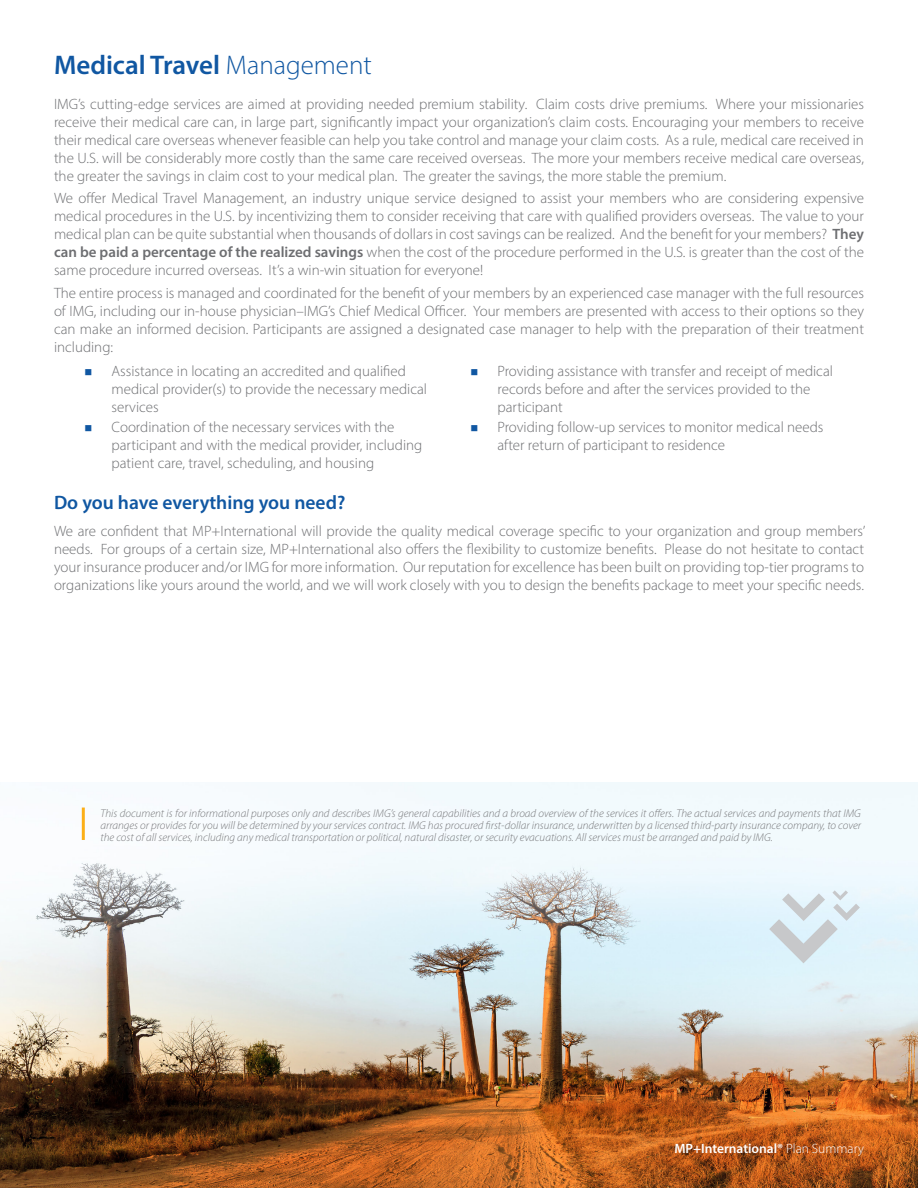
<style>
.page{position:relative;width:918px;height:1188px;background:#fff}
.page>*{position:absolute;margin:0;border:0;box-sizing:border-box;transform-origin:0 0}
.t1{font:600 27px "Myriad Pro";color:#1057a2}
.t2{font:600 19.5px "Myriad Pro";color:#1057a2}
.t3{font:300 15px/18px "Myriad Pro";color:#6d6e71;text-align:justify}
.t4{font:600 13.5px "Myriad Pro";color:#fff}
.t5{font:italic 300 11.25px/12px "Myriad Pro";color:#77787b;text-align:justify}
.s1{font-weight:300}
.s2{font-weight:600}
</style>
<div class="page">
<img style="left:0;top:782px;width:918px;height:406px">
<svg style="left:769px;top:890px;width:91px;height:73px;background:#d9e7ee"></svg>
<hr style="left:82px;top:808px;width:3px;height:32px;background:#fcaf17">
<h1 class="t1" style="left:54px;top:48px;width:319px">Medical Travel <span class="s1">Management</span></h1>
<p class="t3" style="left:54px;top:95px;width:812px">IMG’s cutting-edge services are aimed at providing needed premium stability. Claim costs drive premiums. Where your missionaries receive their medical care can, in large part, significantly impact your organization’s claim costs. Encouraging your members to receive their medical care overseas whenever feasible can help you take control and manage your claim costs. As a rule, medical care received in the U.S. will be considerably more costly than the same care received overseas. The more your members receive medical care overseas, the greater the savings in claim cost to your medical plan. The greater the savings, the more stable the premium.</p>
<p class="t3" style="left:54px;top:189px;width:812px">We offer Medical Travel Management, an industry unique service designed to assist your members who are considering expensive medical procedures in the U.S. by incentivizing them to consider receiving that care with qualified providers overseas. The value to your medical plan can be quite substantial when thousands of dollars in cost savings can be realized. And the benefit for your members? <span class="s2">They can be paid a percentage of the realized savings</span> when the cost of the procedure performed in the U.S. is greater than the cost of the same procedure incurred overseas. It’s a win-win situation for everyone!</p>
<p class="t3" style="left:54px;top:284px;width:812px">The entire process is managed and coordinated for the benefit of your members by an experienced case manager with the full resources of IMG, including our in-house physician–IMG’s Chief Medical Officer. Your members are presented with access to their options so they can make an informed decision. Participants are assigned a designated case manager to help with the preparation of their treatment including:</p>
<p class="t3" style="left:112px;top:362px;width:317px;text-align:left">Assistance in locating an accredited and qualified medical provider(s) to provide the necessary medical services</p>
<p class="t3" style="left:112px;top:418px;width:312px;text-align:left">Coordination of the necessary services with the participant and with the medical provider, including patient care, travel, scheduling, and housing</p>
<p class="t3" style="left:497px;top:362px;width:337px;text-align:left">Providing assistance with transfer and receipt of medical records before and after the services provided to the participant</p>
<p class="t3" style="left:497px;top:418px;width:328px">Providing follow-up services to monitor medical needs after return of participant to residence</p>
<h2 class="t2" style="left:54px;top:490px;width:293px">Do you have everything you need?</h2>
<p class="t3" style="left:54px;top:522px;width:813px">We are confident that MP+International will provide the quality medical coverage specific to your organization and group members’ needs. For groups of a certain size, MP+International also offers the flexibility to customize benefits. Please do not hesitate to contact your insurance producer and/or IMG for more information. Our reputation for excellence has been built on providing top-tier programs to organizations like yours around the world, and we will work closely with you to design the benefits package to meet your specific needs.</p>
<p class="t5" style="left:101px;top:807px;width:762px">This document is for informational purposes only and describes IMG’s general capabilities and a broad overview of the services it offers. The actual services and payments that IMG arranges or provides for you will be determined by your services contract. IMG has procured first-dollar insurance, underwritten by a licensed third-party insurance company, to cover the cost of all services, including any medical transportation or political, natural disaster, or security evacuations. All services must be arranged and paid by IMG.</p>
<p class="t4" style="left:674px;top:1140px;width:191px">MP+International® <span class="s1">Plan Summary</span></p>
</div>
